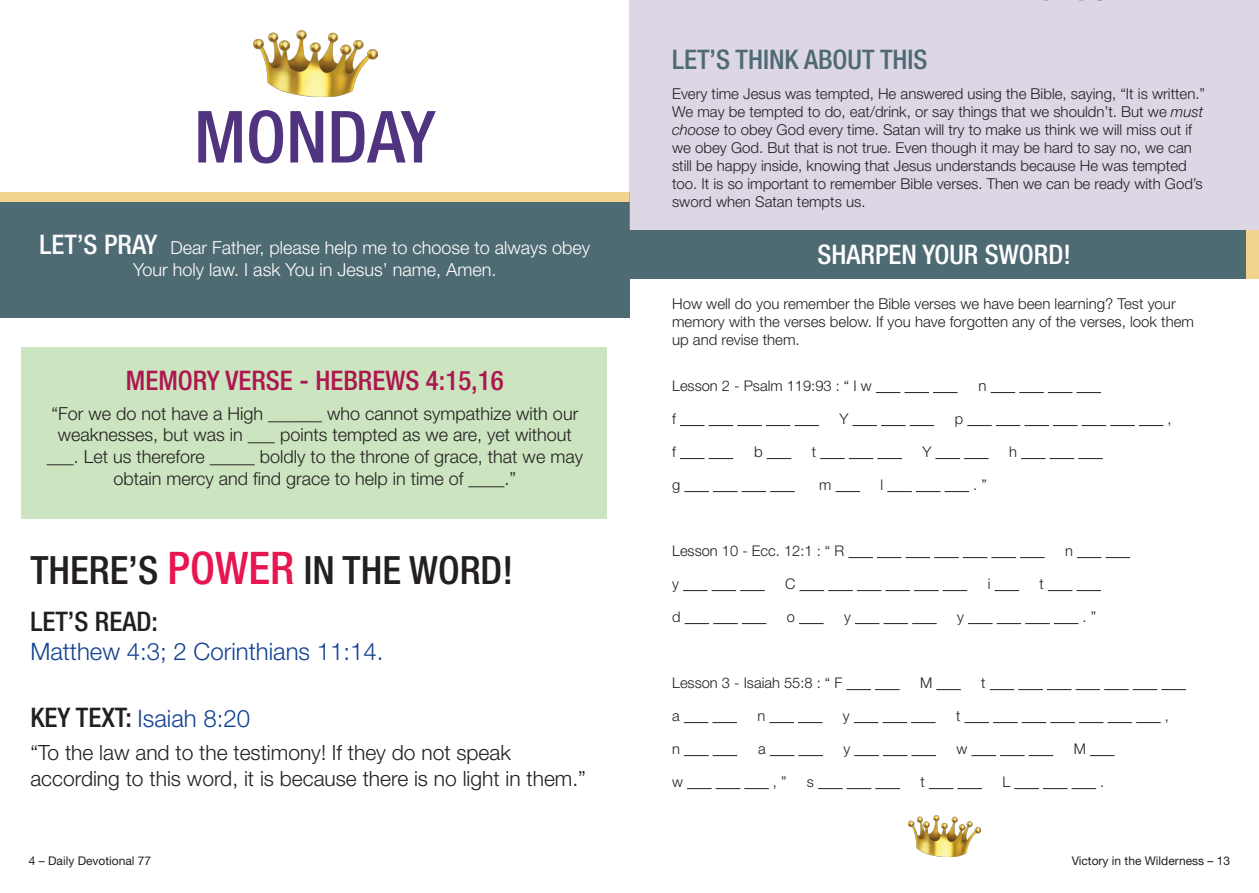
<style>
.page{position:relative;width:1259px;height:893px;background:#fff}
.page>*{position:absolute;margin:0;border:0;box-sizing:border-box;transform-origin:0 0}
.t1{font:500 condensed 72px "Helvetica Neue LT Pro";color:#50347f}
.t2{font:500 condensed 39px "Helvetica Neue LT Pro";color:#231f20}
.t3{font:500 condensed 27px "Helvetica Neue LT Pro";color:#ad1750}
.t4{font:500 condensed 27px "Helvetica Neue LT Pro";color:#4e6a73}
.t5{font:500 condensed 27px "Helvetica Neue LT Pro";color:#fff}
.t6{font:500 condensed 27px "Helvetica Neue LT Pro";color:#231f20}
.t7{font:300 24px "Helvetica Neue LT Pro";color:#124291}
.t8{font:300 21px/25.2px "Helvetica Neue LT Pro";color:#231f20}
.t9{font:300 18px/21.6px "Helvetica Neue LT Pro";color:#231f20;text-align:center}
.t10{font:300 18px/21.6px "Helvetica Neue LT Pro";color:#fff;text-align:center}
.t11{font:300 15px/18px "Helvetica Neue LT Pro";color:#231f20}
.t12{font:300 14.7px "Helvetica Neue LT Pro";color:#231f20}
.t13{font:12px "Helvetica Neue LT Pro";color:#231f20}
.s1{font-weight:500;font-stretch:condensed;font-size:27px;color:#fcfbfc}
.s2{font-size:45px;color:#e51650}
.s3{font-weight:500;font-stretch:condensed;font-size:27px;color:#231f20}
.s4{font-style:italic}
</style>
<div class="page">
<div style="left:21px;top:347px;width:586px;height:171px;background:#cce4bf"></div>
<img style="left:253px;top:31px;width:125px;height:65px">
<div style="left:0;top:193px;width:629px;height:124px;background:#4e6a73"></div>
<div style="left:0;top:193px;width:629px;height:9px;background:#f2d48f"></div>
<div style="left:629px;top:0;width:630px;height:255px;background:#dcd6e5"></div>
<img style="left:908px;top:815px;width:72px;height:41px">
<div style="left:629px;top:231px;width:630px;height:48px;background:#4e6a73"></div>
<div style="left:1246px;top:231px;width:13px;height:48px;background:#f2d48f"></div>
<svg style="left:876px;top:392px;width:81px;height:1px"></svg>
<svg style="left:990px;top:392px;width:111px;height:1px"></svg>
<svg style="left:680px;top:425px;width:139px;height:1px"></svg>
<svg style="left:852px;top:425px;width:82px;height:1px"></svg>
<svg style="left:967px;top:425px;width:196px;height:1px"></svg>
<svg style="left:680px;top:458px;width:53px;height:1px"></svg>
<svg style="left:767px;top:458px;width:24px;height:1px"></svg>
<svg style="left:820px;top:458px;width:82px;height:1px"></svg>
<svg style="left:935px;top:458px;width:53px;height:1px"></svg>
<svg style="left:1021px;top:458px;width:81px;height:1px"></svg>
<svg style="left:684px;top:491px;width:110px;height:1px"></svg>
<svg style="left:835px;top:491px;width:25px;height:1px"></svg>
<svg style="left:887px;top:491px;width:82px;height:1px"></svg>
<svg style="left:848px;top:557px;width:196px;height:1px"></svg>
<svg style="left:1077px;top:557px;width:53px;height:1px"></svg>
<svg style="left:683px;top:590px;width:82px;height:1px"></svg>
<svg style="left:799px;top:590px;width:168px;height:1px"></svg>
<svg style="left:994px;top:590px;width:25px;height:1px"></svg>
<svg style="left:1048px;top:590px;width:53px;height:1px"></svg>
<svg style="left:684px;top:623px;width:82px;height:1px"></svg>
<svg style="left:799px;top:623px;width:24px;height:1px"></svg>
<svg style="left:855px;top:623px;width:81px;height:1px"></svg>
<svg style="left:968px;top:623px;width:110px;height:1px"></svg>
<svg style="left:846px;top:689px;width:53px;height:1px"></svg>
<svg style="left:936px;top:689px;width:25px;height:1px"></svg>
<svg style="left:989px;top:689px;width:197px;height:1px"></svg>
<svg style="left:684px;top:722px;width:53px;height:1px"></svg>
<svg style="left:769px;top:722px;width:53px;height:1px"></svg>
<svg style="left:854px;top:722px;width:81px;height:1px"></svg>
<svg style="left:964px;top:722px;width:196px;height:1px"></svg>
<svg style="left:684px;top:755px;width:53px;height:1px"></svg>
<svg style="left:770px;top:755px;width:53px;height:1px"></svg>
<svg style="left:854px;top:755px;width:82px;height:1px"></svg>
<svg style="left:971px;top:755px;width:82px;height:1px"></svg>
<svg style="left:1090px;top:755px;width:24px;height:1px"></svg>
<svg style="left:687px;top:788px;width:82px;height:1px"></svg>
<svg style="left:818px;top:788px;width:82px;height:1px"></svg>
<svg style="left:928px;top:788px;width:54px;height:1px"></svg>
<svg style="left:1014px;top:788px;width:82px;height:1px"></svg>
<p class="t1" style="left:194px;top:94px;width:243px">MONDAY</p>
<p class="t10" style="left:40px;top:236px;width:552px"><span class="s1">LET’S PRAY</span> Dear Father, please help me to choose to always obey<br>Your holy law. I ask You in Jesus’ name, Amen.</p>
<p class="t3" style="left:126px;top:364px;width:379px">MEMORY VERSE - HEBREWS 4:15,16</p>
<p class="t9" style="left:47px;top:402px;width:538px">“For we do not have a High ______ who cannot sympathize with our weaknesses, but was in ___ points tempted as we are, yet without ___. Let us therefore _____ boldly to the throne of grace, that we may obtain mercy and find grace to help in time of ____.”</p>
<p class="t2" style="left:30px;top:547px;width:484px">THERE’S <span class="s2">POWER</span> IN THE WORD!</p>
<p class="t6" style="left:30px;top:606px;width:129px">LET’S READ:</p>
<p class="t7" style="left:30px;top:637px;width:355px">Matthew 4:3; 2 Corinthians 11:14.</p>
<p class="t7" style="left:30px;top:703px;width:221px"><span class="s3">KEY TEXT:</span> Isaiah 8:20</p>
<p class="t8" style="left:30px;top:740px;width:557px">“To the law and to the testimony! If they do not speak according to this word, it is because there is no light in them.”</p>
<p class="t13" style="left:29px;top:853px;width:124px">4 – Daily Devotional 77</p>
<p class="t4" style="left:672px;top:44px;width:257px">LET’S THINK ABOUT THIS</p>
<p class="t11" style="left:672px;top:84px;width:534px">Every time Jesus was tempted, He answered using the Bible, saying, “It is written.” We may be tempted to do, eat/drink, or say things that we shouldn’t. But we <span class="s4">must choose</span> to obey God every time. Satan will try to make us think we will miss out if we obey God. But that is not true. Even though it may be hard to say no, we can still be happy inside, knowing that Jesus understands because He was tempted too. It is so important to remember Bible verses. Then we can be ready with God’s sword when Satan tempts us.</p>
<p class="t5" style="left:817px;top:239px;width:255px">SHARPEN YOUR SWORD!</p>
<p class="t11" style="left:672px;top:295px;width:523px">How well do you remember the Bible verses we have been learning? Test your memory with the verses below. If you have forgotten any of the verses, look them up and revise them.</p>
<p class="t12" style="left:672px;top:377px;width:201px">Lesson 2 - Psalm 119:93 : “ I w</p>
<p class="t11" style="left:978px;top:376px;width:10px">n</p>
<p class="t12" style="left:672px;top:410px;width:5px">f</p>
<p class="t12" style="left:839px;top:410px;width:10px">Y</p>
<p class="t12" style="left:954px;top:410px;width:10px">p</p>
<p class="t12" style="left:1167px;top:410px;width:6px">,</p>
<p class="t12" style="left:672px;top:443px;width:5px">f</p>
<p class="t11" style="left:754px;top:442px;width:10px">b</p>
<p class="t12" style="left:811px;top:443px;width:6px">t</p>
<p class="t12" style="left:922px;top:443px;width:10px">Y</p>
<p class="t12" style="left:1009px;top:443px;width:9px">h</p>
<p class="t12" style="left:672px;top:476px;width:10px">g</p>
<p class="t12" style="left:819px;top:476px;width:14px">m</p>
<p class="t12" style="left:880px;top:476px;width:4px">l</p>
<p class="t12" style="left:973px;top:476px;width:15px">. ”</p>
<p class="t12" style="left:672px;top:542px;width:174px">Lesson 10 - Ecc. 12:1 : “ R</p>
<p class="t12" style="left:1065px;top:542px;width:9px">n</p>
<p class="t12" style="left:672px;top:575px;width:8px">y</p>
<p class="t12" style="left:785px;top:575px;width:12px">C</p>
<p class="t12" style="left:987px;top:575px;width:4px">i</p>
<p class="t12" style="left:1039px;top:575px;width:6px">t</p>
<p class="t12" style="left:672px;top:608px;width:10px">d</p>
<p class="t12" style="left:787px;top:608px;width:10px">o</p>
<p class="t12" style="left:844px;top:608px;width:8px">y</p>
<p class="t12" style="left:957px;top:608px;width:8px">y</p>
<p class="t12" style="left:1082px;top:608px;width:15px">. ”</p>
<p class="t12" style="left:672px;top:674px;width:172px">Lesson 3 - Isaiah 55:8 : “ F</p>
<p class="t12" style="left:920px;top:674px;width:14px">M</p>
<p class="t12" style="left:981px;top:674px;width:6px">t</p>
<p class="t12" style="left:672px;top:707px;width:9px">a</p>
<p class="t12" style="left:757px;top:707px;width:9px">n</p>
<p class="t12" style="left:843px;top:707px;width:8px">y</p>
<p class="t12" style="left:956px;top:707px;width:6px">t</p>
<p class="t12" style="left:672px;top:740px;width:9px">n</p>
<p class="t12" style="left:758px;top:740px;width:9px">a</p>
<p class="t12" style="left:843px;top:740px;width:8px">y</p>
<p class="t12" style="left:956px;top:740px;width:12px">w</p>
<p class="t12" style="left:1073px;top:740px;width:14px">M</p>
<p class="t12" style="left:672px;top:773px;width:12px">w</p>
<p class="t12" style="left:773px;top:773px;width:15px">, ”</p>
<p class="t12" style="left:807px;top:773px;width:9px">s</p>
<p class="t12" style="left:920px;top:773px;width:6px">t</p>
<p class="t12" style="left:1002px;top:773px;width:9px">L</p>
<p class="t12" style="left:1100px;top:773px;width:6px">.</p>
<p class="t12" style="left:1164px;top:707px;width:6px">,</p>
<p class="t13" style="left:1071px;top:853px;width:160px">Victory in the Wilderness – 13</p>
</div>
